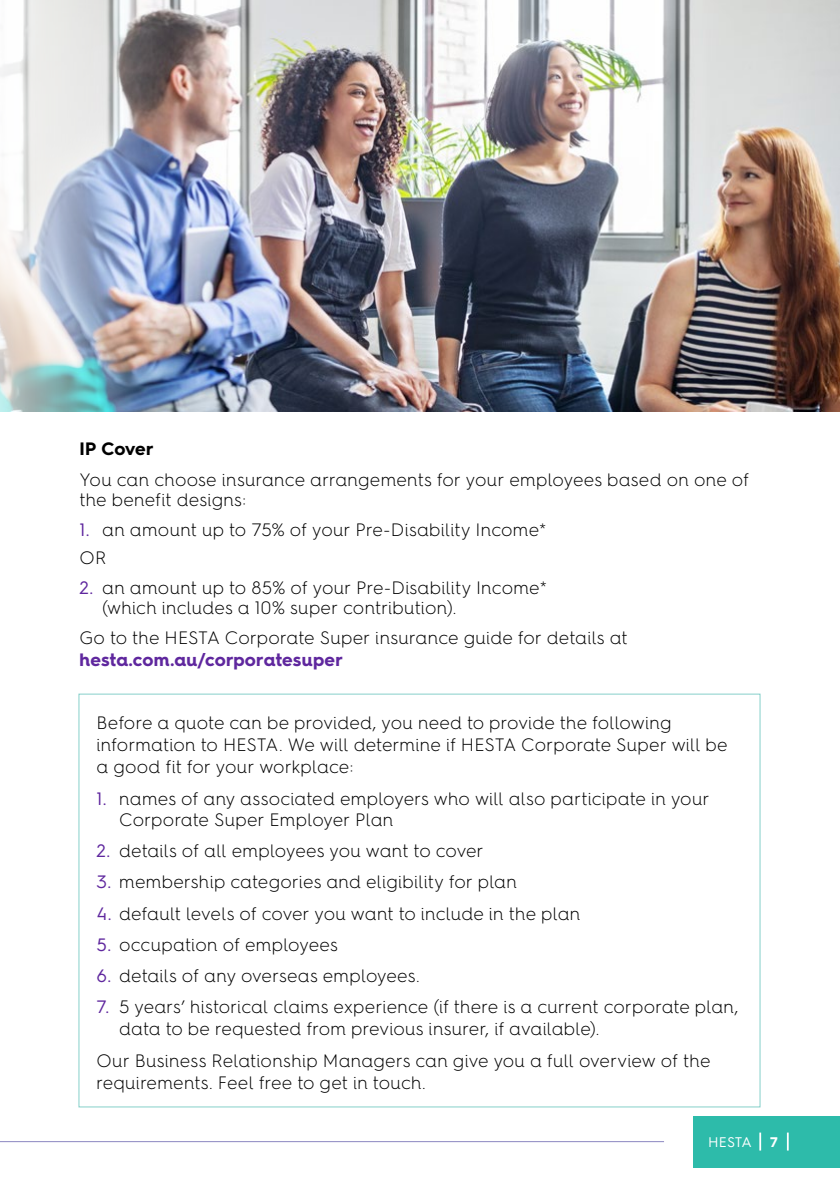
<style>
.page{position:relative;width:840px;height:1191px;background:#fff}
.page>*{position:absolute;margin:0;border:0;box-sizing:border-box;transform-origin:0 0}
.t1{font:300 18px/22px "Hurme Geometric Sans 4";letter-spacing:.005em;color:#000}
.t2{font:700 18px "Hurme Geometric Sans 4";letter-spacing:.015em;color:#5f279e}
.t3{font:700 18px "Hurme Geometric Sans 4";letter-spacing:.005em;color:#000}
.t4{font:14px "Hurme Geometric Sans 4";letter-spacing:-.005em;color:#fff}
.t5{font:700 14px "Hurme Geometric Sans 4";color:#fff}
.s1{font-weight:400;color:#5f279e}
</style>
<div class="page">
<hr style="left:0;top:1141px;width:663px;height:1px;background:#8b87c1">
<div style="left:693px;top:1116px;width:146px;height:51px;background:#2dbbaa"></div>
<svg style="left:759px;top:1132px;width:1px;height:18px"></svg>
<svg style="left:786px;top:1132px;width:2px;height:18px"></svg>
<img style="left:173px;top:0;width:666px;height:411px">
<img style="left:0;top:0;width:173px;height:412px">
<p class="t3" style="left:79px;top:436px;width:75px">IP Cover</p>
<p class="t1" style="left:79px;top:469px;width:671px;line-height:20px">You can choose insurance arrangements for your employees based on one of the benefit designs:</p>
<p class="t1" style="left:79px;top:515px;width:468px;line-height:28px"><span class="s1">1.</span> an amount up to 75% of your Pre-Disability Income*<br>OR</p>
<p class="t1" style="left:102px;top:577px;width:446px;line-height:20px;text-indent:-23px"><span class="s1">2.</span> an amount up to 85% of your Pre-Disability Income* (which includes a 10% super contribution).</p>
<p class="t1" style="left:79px;top:626px;width:549px">Go to the HESTA Corporate Super insurance guide for details at</p>
<p class="t2" style="left:79px;top:647px;width:265px">hesta.com.au/corporatesuper</p>
<p class="t1" style="left:96px;top:711px;width:632px">Before a quote can be provided, you need to provide the following information to HESTA. We will determine if HESTA Corporate Super will be a good fit for your workplace:</p>
<p class="t1" style="left:119px;top:787px;width:591px;line-height:21px;text-indent:-23px"><span class="s1">1.</span> names of any associated employers who will also participate in your<br>Corporate Super Employer Plan</p>
<p class="t1" style="left:96px;top:839px;width:388px"><span class="s1">2.</span> details of all employees you want to cover</p>
<p class="t1" style="left:96px;top:870px;width:422px"><span class="s1">3.</span> membership categories and eligibility for plan</p>
<p class="t1" style="left:96px;top:902px;width:485px"><span class="s1">4.</span> default levels of cover you want to include in the plan</p>
<p class="t1" style="left:96px;top:933px;width:243px"><span class="s1">5.</span> occupation of employees</p>
<p class="t1" style="left:96px;top:964px;width:324px"><span class="s1">6.</span> details of any overseas employees.</p>
<p class="t1" style="left:119px;top:995px;width:620px;text-indent:-23px"><span class="s1">7.</span> 5 years’ historical claims experience (if there is a current corporate plan, data to be requested from previous insurer, if available).</p>
<p class="t1" style="left:96px;top:1049px;width:615px">Our Business Relationship Managers can give you a full overview of the requirements. Feel free to get in touch.</p>
<p class="t4" style="left:707px;top:1132px;width:45px">HESTA</p>
<p class="t5" style="left:769px;top:1132px;width:9px">7</p>
</div>
